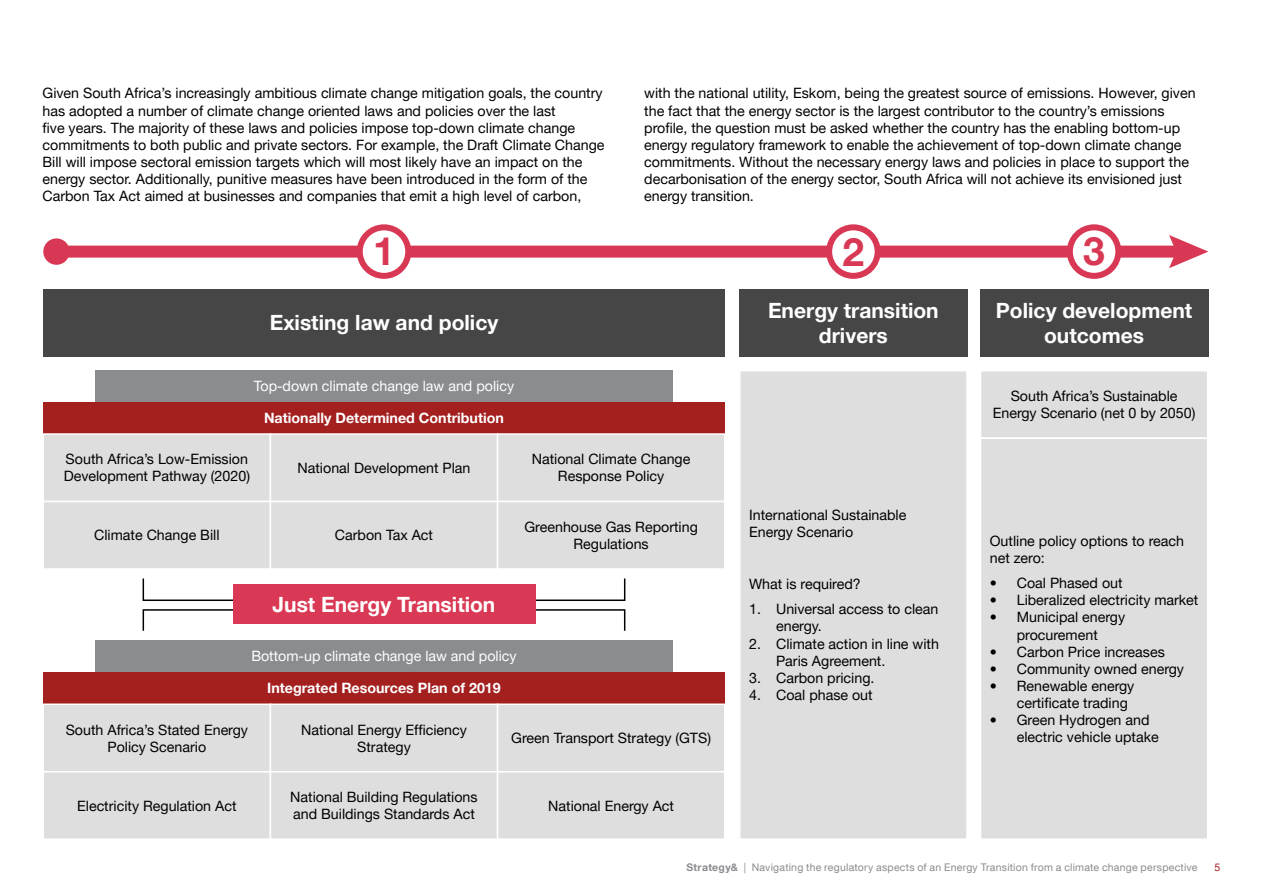
<style>
.page{position:relative;width:1263px;height:893px;background:#fff}
.page>*{position:absolute;margin:0;border:0;box-sizing:border-box;transform-origin:0 0}
.t1{font:700 39px "Helvetica Neue LT Pro";color:#d93854}
.Sub-heading_A{font:700 21px/25.2px "Helvetica Neue LT Pro";color:#fff;text-align:center}
.Paragraph_A_i{font:14.25px/17.1px "Helvetica Neue LT Pro";color:#000}
.Paragraph_A_i-2{font:14.25px "Helvetica Neue LT Pro";color:#fff}
.Paragraph_A_i-3{font:700 14.25px "Helvetica Neue LT Pro";color:#fff}
.t2{font:10.5px "Helvetica Neue LT Com";letter-spacing:.02em;color:#8a8c8f}
.t3{font:10.5px "Helvetica Neue LT Com";color:#a3201f}
.s1{font-weight:700}
</style>
<div class="page">
<div style="left:233px;top:585px;width:302px;height:39px;background:#d93954"></div>
<div style="left:95px;top:370px;width:578px;height:32px;background:#8a8c8f"></div>
<div style="left:95px;top:640px;width:578px;height:32px;background:#8a8c8f"></div>
<div style="left:43px;top:402px;width:682px;height:32px;background:#a3201f"></div>
<div style="left:43px;top:672px;width:682px;height:32px;background:#a3201f"></div>
<div style="left:43px;top:289px;width:682px;height:68px;background:#464647"></div>
<div style="left:739px;top:289px;width:229px;height:68px;background:#464647"></div>
<div style="left:980px;top:289px;width:228px;height:68px;background:#464647"></div>
<div style="left:43px;top:434px;width:227px;height:67px;background:#dedede"></div>
<div style="left:43px;top:433px;width:228px;height:69px;border:2px solid #fff"></div>
<div style="left:740px;top:371px;width:227px;height:468px;background:#dedede"></div>
<div style="left:739px;top:370px;width:229px;height:470px;border:2px solid #fff"></div>
<div style="left:980px;top:371px;width:228px;height:67px;background:#dedede"></div>
<div style="left:980px;top:370px;width:228px;height:69px;border:2px solid #fff"></div>
<div style="left:980px;top:438px;width:228px;height:401px;background:#dedede"></div>
<div style="left:980px;top:438px;width:228px;height:402px;border:2px solid #fff"></div>
<div style="left:43px;top:704px;width:227px;height:68px;background:#dedede"></div>
<div style="left:43px;top:703px;width:228px;height:69px;border:2px solid #fff"></div>
<div style="left:270px;top:434px;width:228px;height:67px;background:#dedede"></div>
<div style="left:270px;top:433px;width:228px;height:69px;border:2px solid #fff"></div>
<div style="left:270px;top:704px;width:228px;height:68px;background:#dedede"></div>
<div style="left:270px;top:703px;width:228px;height:69px;border:2px solid #fff"></div>
<div style="left:498px;top:434px;width:227px;height:67px;background:#dedede"></div>
<div style="left:497px;top:433px;width:228px;height:69px;border:2px solid #fff"></div>
<div style="left:498px;top:704px;width:227px;height:68px;background:#dedede"></div>
<div style="left:497px;top:703px;width:228px;height:69px;border:2px solid #fff"></div>
<div style="left:43px;top:501px;width:227px;height:68px;background:#dedede"></div>
<div style="left:43px;top:501px;width:228px;height:69px;border:2px solid #fff"></div>
<div style="left:43px;top:772px;width:227px;height:67px;background:#dedede"></div>
<div style="left:43px;top:771px;width:228px;height:69px;border:2px solid #fff"></div>
<div style="left:270px;top:501px;width:228px;height:68px;background:#dedede"></div>
<div style="left:270px;top:501px;width:228px;height:69px;border:2px solid #fff"></div>
<div style="left:270px;top:772px;width:228px;height:67px;background:#dedede"></div>
<div style="left:270px;top:771px;width:228px;height:69px;border:2px solid #fff"></div>
<div style="left:498px;top:501px;width:227px;height:68px;background:#dedede"></div>
<div style="left:497px;top:501px;width:228px;height:69px;border:2px solid #fff"></div>
<div style="left:498px;top:772px;width:227px;height:67px;background:#dedede"></div>
<div style="left:497px;top:771px;width:228px;height:69px;border:2px solid #fff"></div>
<div style="left:58px;top:246px;width:1128px;height:12px;background:#d93854"></div>
<div style="left:43px;top:238px;width:27px;height:27px;background:#d93854;border-radius:50%"></div>
<svg style="left:1169px;top:235px;width:39px;height:33px"></svg>
<div style="left:360px;top:227px;width:48px;height:49px;background:#fff;border-radius:50%"></div>
<div style="left:357px;top:224px;width:54px;height:55px;border:6px solid #d93854;border-radius:50%"></div>
<div style="left:829px;top:227px;width:49px;height:49px;background:#fff;border-radius:50%"></div>
<div style="left:826px;top:224px;width:55px;height:55px;border:6px solid #d93854;border-radius:50%"></div>
<div style="left:1070px;top:227px;width:48px;height:49px;background:#fff;border-radius:50%"></div>
<div style="left:1067px;top:224px;width:54px;height:55px;border:6px solid #d93854;border-radius:50%"></div>
<p class="Paragraph_A_i" style="left:43px;top:84px;width:563px">Given South Africa’s increasingly ambitious climate change mitigation goals, the country has adopted a number of climate change oriented laws and policies over the last<br>five years. The majority of these laws and policies impose top-down climate change commitments to both public and private sectors. For example, the Draft Climate Change Bill will impose sectoral emission targets which will most likely have an impact on the energy sector. Additionally, punitive measures have been introduced in the form of the Carbon Tax Act aimed at businesses and companies that emit a high level of carbon,</p>
<p class="Paragraph_A_i" style="left:644px;top:84px;width:553px">with the national utility, Eskom, being the greatest source of emissions. However, given the fact that the energy sector is the largest contributor to the country’s emissions profile, the question must be asked whether the country has the enabling bottom-up energy regulatory framework to enable the achievement of top-down climate change commitments. Without the necessary energy laws and policies in place to support the decarbonisation of the energy sector, South Africa will not achieve its envisioned just energy transition.</p>
<h1 class="t1" style="left:373px;top:227px;width:23px">1</h1>
<h1 class="t1" style="left:842px;top:228px;width:23px">2</h1>
<h1 class="t1" style="left:1083px;top:227px;width:23px">3</h1>
<p class="Sub-heading_A" style="left:270px;top:310px;width:230px">Existing law and policy</p>
<p class="Paragraph_A_i-2" style="left:254px;top:377px;width:262px">Top-down climate change law and policy</p>
<p class="Paragraph_A_i" style="left:64px;top:450px;width:188px">South Africa’s Low-Emission<br>Development Pathway (2020)</p>
<p class="Paragraph_A_i-3" style="left:264px;top:409px;width:241px">Nationally Determined Contribution</p>
<p class="Paragraph_A_i" style="left:298px;top:459px;width:174px">National Development Plan</p>
<p class="Paragraph_A_i" style="left:94px;top:526px;width:127px">Climate Change Bill</p>
<p class="Paragraph_A_i" style="left:335px;top:526px;width:100px">Carbon Tax Act</p>
<p class="Paragraph_A_i" style="left:532px;top:450px;width:160px;text-align:center">National Climate Change<br>Response Policy</p>
<p class="Paragraph_A_i" style="left:524px;top:518px;width:175px;text-align:center">Greenhouse Gas Reporting<br>Regulations</p>
<p class="Sub-heading_A" style="left:273px;top:591px;width:224px">Just Energy Transition</p>
<p class="Paragraph_A_i-2" style="left:251px;top:647px;width:267px">Bottom-up climate change law and policy</p>
<p class="Paragraph_A_i-3" style="left:267px;top:679px;width:235px">Integrated Resources Plan of 2019</p>
<p class="Paragraph_A_i" style="left:66px;top:721px;width:184px;text-align:center">South Africa’s Stated Energy<br>Policy Scenario</p>
<p class="Paragraph_A_i" style="left:77px;top:797px;width:161px">Electricity Regulation Act</p>
<p class="Paragraph_A_i" style="left:301px;top:721px;width:167px;text-align:center">National Energy Efficiency<br>Strategy</p>
<p class="Paragraph_A_i" style="left:290px;top:788px;width:189px">National Building Regulations and Buildings Standards Act</p>
<p class="Paragraph_A_i" style="left:511px;top:729px;width:201px">Green Transport Strategy (GTS)</p>
<p class="Paragraph_A_i" style="left:548px;top:797px;width:127px">National Energy Act</p>
<p class="Sub-heading_A" style="left:768px;top:297px;width:172px">Energy transition drivers</p>
<p class="Sub-heading_A" style="left:996px;top:297px;width:198px">Policy development outcomes</p>
<p class="Paragraph_A_i" style="left:749px;top:506px;width:159px">International Sustainable</p>
<p class="Paragraph_A_i" style="left:749px;top:523px;width:106px">Energy Scenario</p>
<p class="Paragraph_A_i" style="left:749px;top:575px;width:113px">What is required?</p>
<p class="Paragraph_A_i" style="left:776px;top:600px;width:164px;text-indent:-27px">1. Universal access to clean energy.</p>
<p class="Paragraph_A_i" style="left:776px;top:634px;width:164px;text-indent:-27px">2. Climate action in line with<br>Paris Agreement.</p>
<p class="Paragraph_A_i" style="left:749px;top:669px;width:127px">3. Carbon pricing.</p>
<p class="Paragraph_A_i" style="left:749px;top:686px;width:125px">4. Coal phase out</p>
<p class="Paragraph_A_i" style="left:993px;top:387px;width:204px;text-align:center">South Africa’s Sustainable<br>Energy Scenario (net 0 by 2050)</p>
<p class="Paragraph_A_i" style="left:990px;top:532px;width:196px">Outline policy options to reach net zero:</p>
<p class="Paragraph_A_i" style="left:990px;top:574px;width:134px">• Coal Phased out</p>
<p class="Paragraph_A_i" style="left:990px;top:591px;width:210px">• Liberalized electricity market</p>
<p class="Paragraph_A_i" style="left:990px;top:608px;width:137px;text-align:center">• Municipal energy procurement</p>
<p class="Paragraph_A_i" style="left:990px;top:643px;width:177px">• Carbon Price increases</p>
<p class="Paragraph_A_i" style="left:990px;top:660px;width:196px">• Community owned energy</p>
<p class="Paragraph_A_i" style="left:1017px;top:677px;width:119px;text-indent:-27px">• Renewable energy certificate trading</p>
<p class="Paragraph_A_i" style="left:1017px;top:711px;width:143px;text-indent:-27px">• Green Hydrogen and electric vehicle uptake</p>
<p class="t2" style="left:686px;top:860px;width:512px"><span class="s1">Strategy&amp;</span> | Navigating the regulatory aspects of an Energy Transition from a climate change perspective</p>
<p class="t3" style="left:1214px;top:860px;width:7px">5</p>
</div>
